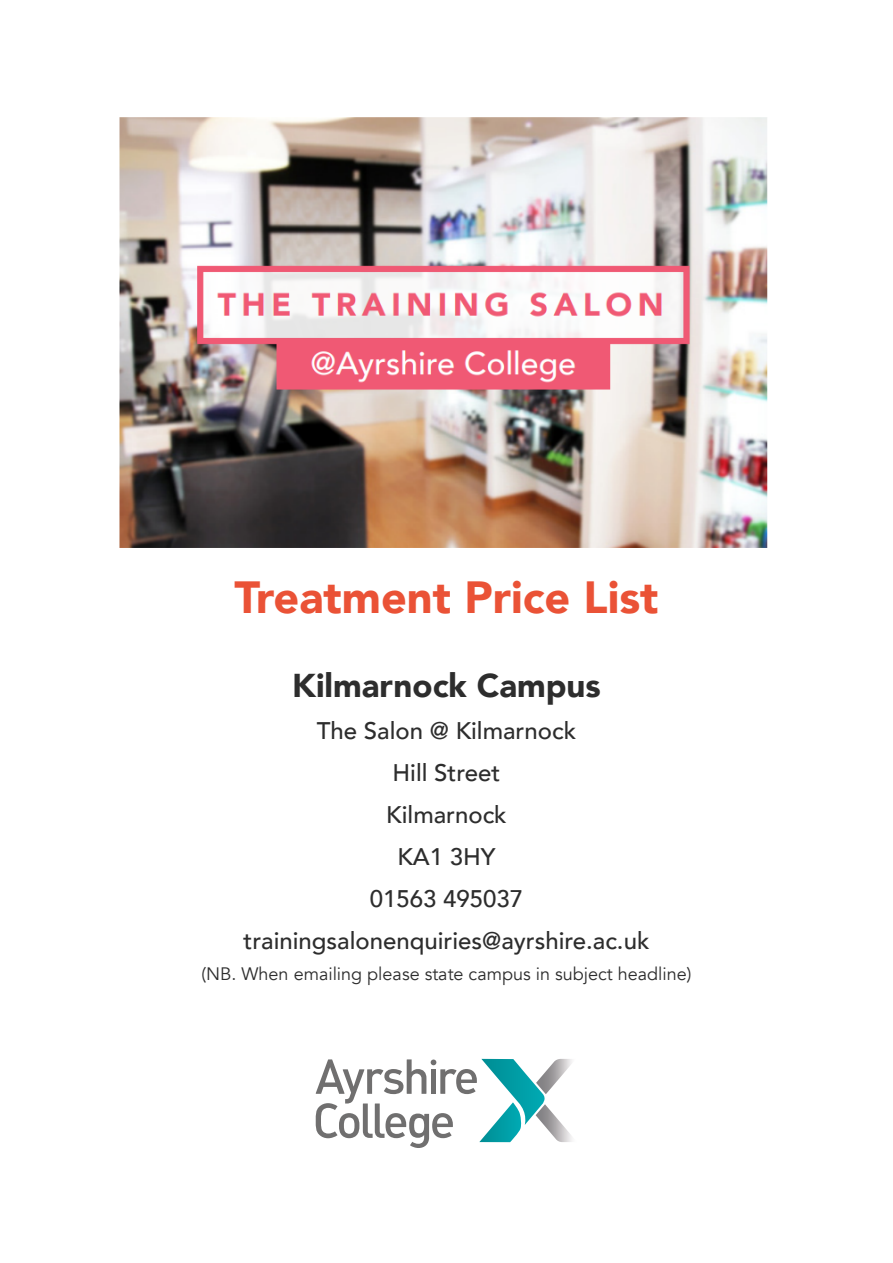
<style>
.page{position:relative;width:893px;height:1263px;background:#fff}
.page>*{position:absolute;margin:0;border:0;box-sizing:border-box;transform-origin:0 0}
.t1{font:900 45px "Avenir";color:#ea5236}
.t2{font:900 33px "Avenir";color:#2d2d2d}
.t3{font:500 24px/42px "Avenir";color:#2d2d2d;text-align:center}
.t4{font:18px "Avenir";color:#2d2d2d}
</style>
<div class="page">
<img style="left:119px;top:117px;width:649px;height:431px">
<svg style="left:316px;top:1059px;width:229px;height:89px"></svg>
<img style="left:536px;top:1104px;width:36px;height:38px">
<img style="left:536px;top:1059px;width:36px;height:35px">
<h1 class="t1" style="left:234px;top:559px;width:426px">Treatment Price List</h1>
<h2 class="t2" style="left:292px;top:657px;width:310px">Kilmarnock Campus</h2>
<p class="t3" style="left:244px;top:708px;width:407px">The Salon @ Kilmarnock<br>Hill Street<br>Kilmarnock<br>KA1 3HY<br>01563 495037 trainingsalonenquiries@ayrshire.ac.uk</p>
<p class="t4" style="left:202px;top:963px;width:491px">(NB. When emailing please state campus in subject headline)</p>
</div>
